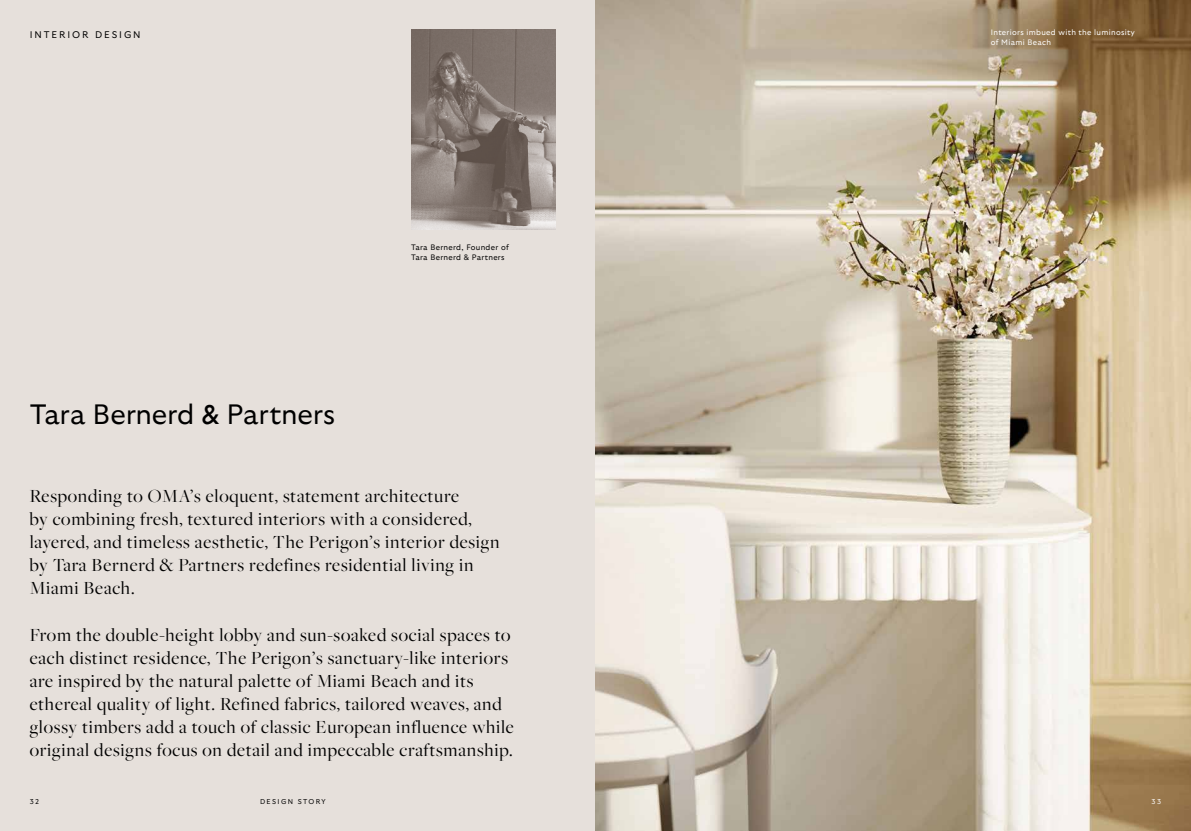
<style>
.page{position:relative;width:1191px;height:831px;background:#fff}
.page>*{position:absolute;margin:0;border:0;box-sizing:border-box;transform-origin:0 0}
.t1{font:300 28px "GT Ultra";letter-spacing:-.01em;color:#000}
.t2{font:19.25px/23.1px "Freight Big Pro";letter-spacing:.04em;color:#000}
.t3{font:300 9.62px "GT Ultra";letter-spacing:.2em;color:#000}
.t4{font:300 7.88px/9.5px "GT Ultra";letter-spacing:.04em;color:#fff}
.t5{font:300 7.88px/9.5px "GT Ultra";letter-spacing:.04em;color:#000}
.t6{font:300 7px "GT Ultra";letter-spacing:.2em;color:#000}
.t7{font:300 7px "GT Ultra";color:#fff}
.s1{font-family:"Gill Sans";font-weight:400}
</style>
<div class="page">
<div style="left:0;top:0;width:595px;height:831px;background:#e6e0db"></div>
<img style="left:411px;top:30px;width:145px;height:200px">
<img style="left:595px;top:0;width:596px;height:831px">
<p class="t3" style="left:30px;top:29px;width:112px">INTERIOR DESIGN</p>
<h1 class="t1" style="left:30px;top:398px;width:307px">Tara Bernerd <span class="s1">&amp;</span> Partners</h1>
<p class="t5" style="left:411px;top:243px;width:99px">Tara Bernerd, Founder of<br>Tara Bernerd &amp; Partners</p>
<p class="t2" style="left:30px;top:484px;width:471px">Responding to OMA’s eloquent, statement architecture<br>by combining fresh, textured interiors with a considered, layered, and timeless aesthetic, The Perigon’s interior design by Tara Bernerd &amp; Partners redefines residential living in Miami Beach.</p>
<p class="t2" style="left:30px;top:622px;width:485px">From the double-height lobby and sun-soaked social spaces to each distinct residence, The Perigon’s sanctuary-like interiors are inspired by the natural palette of Miami Beach and its ethereal quality of light. Refined fabrics, tailored weaves, and glossy timbers add a touch of classic European influence while original designs focus on detail and impeccable craftsmanship.</p>
<p class="t4" style="left:990px;top:28px;width:146px">Interiors imbued with the luminosity of Miami Beach</p>
<p class="t6" style="left:30px;top:797px;width:11px">32</p>
<p class="t6" style="left:260px;top:797px;width:67px">DESIGN STORY</p>
<p class="t7" style="left:1151px;top:797px;width:11px">33</p>
</div>
